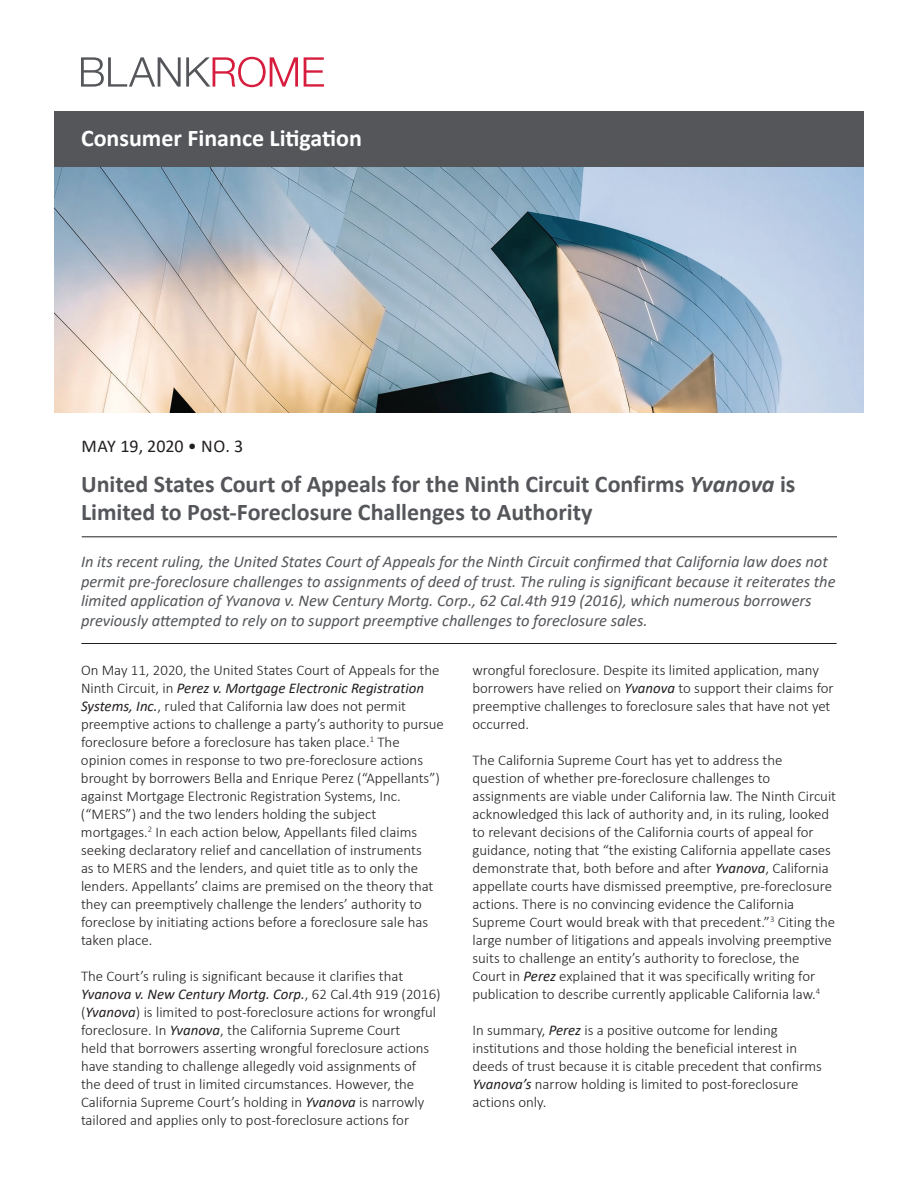
<style>
.page{position:relative;width:918px;height:1188px;background:#fff}
.page>*{position:absolute;margin:0;border:0;box-sizing:border-box;transform-origin:0 0}
.t1{font:700 24px/27.8px "Calibri";color:#54565a}
.t2{font:700 24px "Calibri";color:#fff}
.t3{font:18px "Calibri";color:#231f20}
.t4{font:italic 16.5px/19.5px "Calibri";letter-spacing:-.005em;color:#54565a}
.t5{font:300 14.85px/18px "Calibri";color:#231f20}
.s1{font-style:italic}
.s2{font-weight:400;font-style:italic}
</style>
<div class="page">
<svg style="left:81px;top:57px;width:217px;height:30px"></svg>
<svg style="left:304px;top:57px;width:20px;height:30px"></svg>
<img style="left:54px;top:167px;width:810px;height:246px">
<div style="left:54px;top:111px;width:810px;height:56px;background:#54565a"></div>
<hr style="left:82px;top:537px;width:755px;height:1px;background:#231f20">
<hr style="left:81px;top:643px;width:756px;height:1px;background:#231f20">
<h1 class="t2" style="left:81px;top:121px;width:283px">Consumer Finance Litigation</h1>
<p class="t3" style="left:81px;top:434px;width:163px">MAY 19, 2020 • NO. 3</p>
<h1 class="t1" style="left:81px;top:470px;width:716px">United States Court of Appeals for the Ninth Circuit Confirms <span class="s1">Yvanova</span> is<br>Limited to Post-Foreclosure Challenges to Authority</h1>
<p class="t4" style="left:81px;top:551px;width:756px">In its recent ruling, the United States Court of Appeals for the Ninth Circuit confirmed that California law does not permit pre-foreclosure challenges to assignments of deed of trust. The ruling is significant because it reiterates the limited application of Yvanova v. New Century Mortg. Corp., 62 Cal.4th 919 (2016), which numerous borrowers previously attempted to rely on to support preemptive challenges to foreclosure sales.</p>
<p class="t5" style="left:81px;top:661px;width:364px">On May 11, 2020, the United States Court of Appeals for the Ninth Circuit, in <span class="s2">Perez v. Mortgage Electronic Registration Systems, Inc.</span>, ruled that California law does not permit preemptive actions to challenge a party’s authority to pursue foreclosure before a foreclosure has taken place.<sup>1</sup> The opinion comes in response to two pre-foreclosure actions brought by borrowers Bella and Enrique Perez (“Appellants”) against Mortgage Electronic Registration Systems, Inc. (“MERS”) and the two lenders holding the subject mortgages.<sup>2</sup> In each action below, Appellants filed claims seeking declaratory relief and cancellation of instruments<br>as to MERS and the lenders, and quiet title as to only the lenders. Appellants’ claims are premised on the theory that they can preemptively challenge the lenders’ authority to foreclose by initiating actions before a foreclosure sale has taken place.</p>
<p class="t5" style="left:81px;top:967px;width:361px">The Court’s ruling is significant because it clarifies that <span class="s2">Yvanova v. New Century Mortg. Corp.</span>, 62 Cal.4th 919 (2016) (<span class="s2">Yvanova</span>) is limited to post-foreclosure actions for wrongful foreclosure. In <span class="s2">Yvanova</span>, the California Supreme Court<br>held that borrowers asserting wrongful foreclosure actions have standing to challenge allegedly void assignments of<br>the deed of trust in limited circumstances. However, the California Supreme Court’s holding in <span class="s2">Yvanova</span> is narrowly tailored and applies only to post-foreclosure actions for</p>
<p class="t5" style="left:473px;top:661px;width:363px">wrongful foreclosure. Despite its limited application, many borrowers have relied on <span class="s2">Yvanova</span> to support their claims for preemptive challenges to foreclosure sales that have not yet occurred.</p>
<p class="t5" style="left:473px;top:751px;width:365px">The California Supreme Court has yet to address the question of whether pre-foreclosure challenges to assignments are viable under California law. The Ninth Circuit acknowledged this lack of authority and, in its ruling, looked to relevant decisions of the California courts of appeal for guidance, noting that “the existing California appellate cases demonstrate that, both before and after <span class="s2">Yvanova</span>, California appellate courts have dismissed preemptive, pre-foreclosure actions. There is no convincing evidence the California Supreme Court would break with that precedent.”<sup>3</sup> Citing the large number of litigations and appeals involving preemptive suits to challenge an entity’s authority to foreclose, the Court in <span class="s2">Perez</span> explained that it was specifically writing for publication to describe currently applicable California law.<sup>4</sup></p>
<p class="t5" style="left:473px;top:1021px;width:351px">In summary, <span class="s2">Perez</span> is a positive outcome for lending institutions and those holding the beneficial interest in deeds of trust because it is citable precedent that confirms <span class="s2">Yvanova’s</span> narrow holding is limited to post-foreclosure actions only.</p>
</div>
